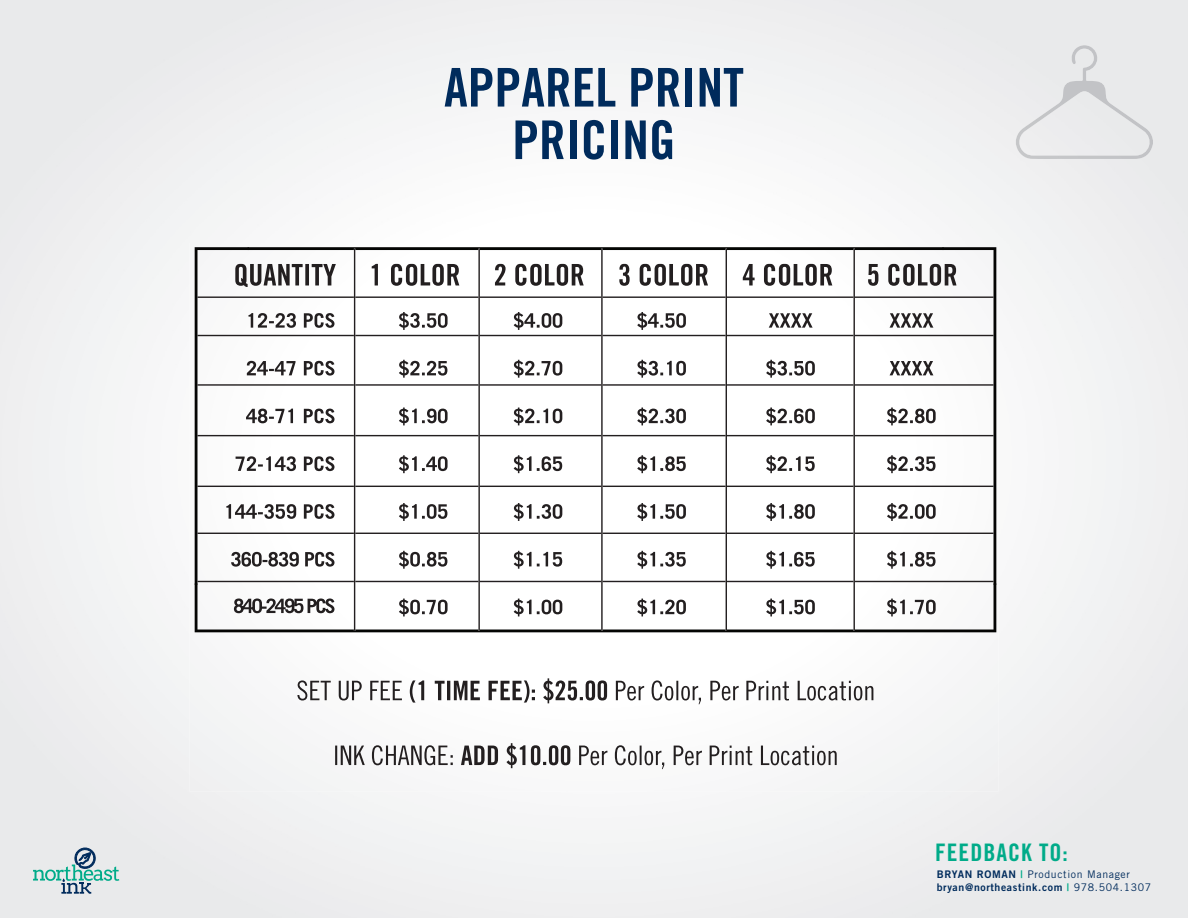
<style>
.page{position:relative;width:1188px;height:918px;background:#fff}
.page>*{position:absolute;margin:0;border:0;box-sizing:border-box;transform-origin:0 0}
.t1{font:53.4px/52.5px "Trade Gothic LT Std Bd Cn 20";color:#002b5c;text-align:center}
.t2{font:24.15px "Trade Gothic LT Std Bd Cn 20";letter-spacing:.04em;color:#00ab89}
.t3{font:10.5px "Trade Gothic LT Std Bd 2";letter-spacing:.06em;color:#002b5c}
.t4{font:10.5px "Trade Gothic LT Std";letter-spacing:.06em;color:#002b5c}
.s1{font-family:"Trade Gothic LT Std Bd 2"}
.s2{font-family:"Trade Gothic LT Std Bd 2";color:#00ab89}
.s3{color:#00ab89}
.s4{font-family:"Trade Gothic LT Std"}
</style>
<div class="page">
<img style="left:249px;top:264px;width:693px;height:23px">
<img style="left:249px;top:296px;width:693px;height:2px">
<img style="left:249px;top:335px;width:693px;height:1px">
<img style="left:249px;top:384px;width:693px;height:2px">
<img style="left:249px;top:435px;width:693px;height:1px">
<img style="left:249px;top:486px;width:693px;height:1px">
<img style="left:249px;top:533px;width:693px;height:1px">
<img style="left:249px;top:581px;width:693px;height:1px">
<img style="left:249px;top:313px;width:85px;height:15px">
<img style="left:249px;top:361px;width:85px;height:15px">
<img style="left:249px;top:409px;width:85px;height:14px">
<img style="left:249px;top:456px;width:85px;height:15px">
<img style="left:249px;top:504px;width:85px;height:15px">
<img style="left:249px;top:552px;width:85px;height:15px">
<img style="left:399px;top:312px;width:49px;height:18px">
<img style="left:399px;top:360px;width:48px;height:18px">
<img style="left:399px;top:408px;width:49px;height:17px">
<img style="left:399px;top:455px;width:49px;height:18px">
<img style="left:399px;top:503px;width:48px;height:18px">
<img style="left:399px;top:551px;width:48px;height:18px">
<img style="left:514px;top:312px;width:48px;height:18px">
<img style="left:514px;top:360px;width:48px;height:18px">
<img style="left:514px;top:408px;width:48px;height:17px">
<img style="left:514px;top:455px;width:48px;height:18px">
<img style="left:514px;top:503px;width:48px;height:18px">
<img style="left:514px;top:551px;width:48px;height:18px">
<img style="left:637px;top:312px;width:49px;height:18px">
<img style="left:637px;top:360px;width:49px;height:18px">
<img style="left:637px;top:408px;width:49px;height:17px">
<img style="left:637px;top:455px;width:49px;height:18px">
<img style="left:637px;top:503px;width:49px;height:18px">
<img style="left:637px;top:551px;width:49px;height:18px">
<img style="left:769px;top:313px;width:44px;height:15px">
<img style="left:766px;top:360px;width:49px;height:18px">
<img style="left:766px;top:408px;width:49px;height:17px">
<img style="left:766px;top:455px;width:49px;height:18px">
<img style="left:766px;top:503px;width:49px;height:18px">
<img style="left:766px;top:551px;width:49px;height:18px">
<img style="left:890px;top:313px;width:43px;height:15px">
<img style="left:890px;top:361px;width:43px;height:14px">
<img style="left:887px;top:408px;width:49px;height:17px">
<img style="left:887px;top:455px;width:49px;height:18px">
<img style="left:887px;top:503px;width:49px;height:18px">
<img style="left:887px;top:551px;width:49px;height:18px">
<img style="left:297px;top:680px;width:106px;height:21px">
<img style="left:410px;top:678px;width:198px;height:25px">
<img style="left:616px;top:680px;width:257px;height:24px">
<img style="left:335px;top:745px;width:120px;height:20px">
<img style="left:461px;top:743px;width:111px;height:25px">
<img style="left:579px;top:745px;width:258px;height:24px">
<img style="left:195px;top:584px;width:801px;height:48px">
<img style="left:195px;top:247px;width:54px;height:338px">
<img style="left:942px;top:247px;width:54px;height:338px">
<img style="left:248px;top:247px;width:696px;height:3px">
<img style="left:354px;top:249px;width:1px;height:382px">
<img style="left:478px;top:249px;width:2px;height:382px">
<img style="left:601px;top:249px;width:2px;height:382px">
<img style="left:726px;top:249px;width:1px;height:382px">
<img style="left:854px;top:249px;width:1px;height:382px">
<svg style="left:33px;top:847px;width:86px;height:47px;background:#b8d0d2"></svg>
<img style="left:1016px;top:45px;width:137px;height:114px">
<h1 class="t1" style="left:444px;top:61px;width:301px">APPAREL PRINT<br>PRICING</h1>
<h2 class="t2" style="left:935px;top:838px;width:134px">FEEDBACK TO:</h2>
<p class="t4" style="left:937px;top:868px;width:195px"><span class="s1">BRYAN ROMAN</span> <span class="s2">|</span> Production Manager</p>
<p class="t3" style="left:937px;top:881px;width:216px">bryan@northeastink.com <span class="s3">|</span> <span class="s4">978.504.1307</span></p>
</div>
